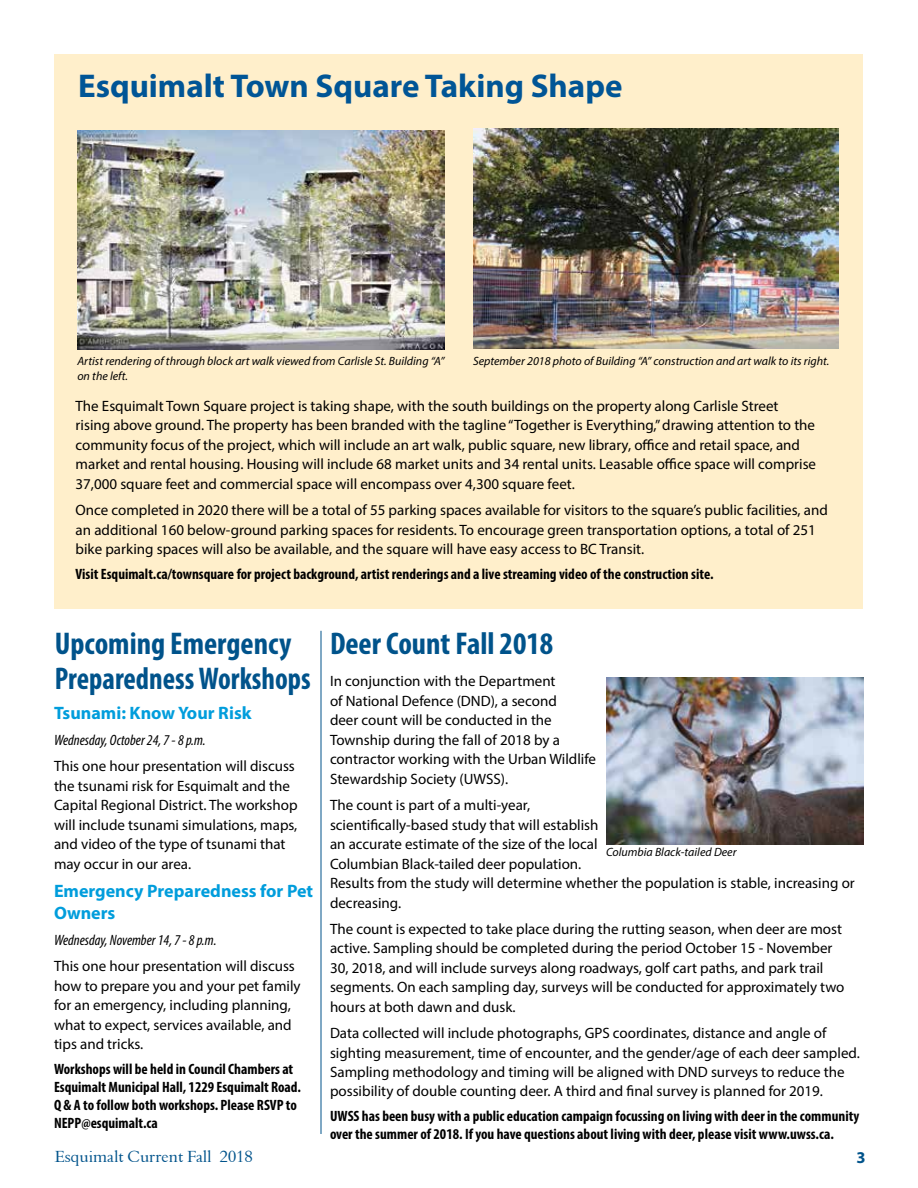
<style>
.page{position:relative;width:918px;height:1188px;background:#fff}
.page>*{position:absolute;margin:0;border:0;box-sizing:border-box;transform-origin:0 0}
.t1{font:700 33px "Myriad Pro";color:#005596}
.t2{font:700 condensed 31.5px/34.5px "Myriad Pro";color:#00538b}
.t3{font:700 18px/21.6px "Myriad Pro";color:#009ddc}
.t4{font:16.5px "Aldine 401 BT Roman A";color:#00538b}
.t5{font:700 16.5px "Myriad Pro";color:#00538b}
.t6{font:15px/19.5px "Myriad Pro";color:#000}
.t7{font:700 condensed 15px/18px "Myriad Pro";color:#000}
.t8{font:italic condensed 15px "Myriad Pro";color:#000}
.t9{font:italic 12px/15px "Myriad Pro";color:#000}
</style>
<div class="page">
<div style="left:55px;top:55px;width:808px;height:554px;background:#ffefcb"></div>
<img style="left:77px;top:130px;width:368px;height:220px">
<img style="left:473px;top:129px;width:366px;height:220px">
<hr style="left:321px;top:631px;width:1px;height:503px;background:#00538b">
<img style="left:606px;top:678px;width:257px;height:167px">
<h1 class="t1" style="left:78px;top:64px;width:546px">Esquimalt Town Square Taking Shape</h1>
<p class="t9" style="left:77px;top:354px;width:369px">Artist rendering of through block art walk viewed from Carlisle St. Building “A” on the left.</p>
<p class="t9" style="left:473px;top:354px;width:358px">September 2018 photo of Building “A” construction and art walk to its right.</p>
<p class="t6" style="left:76px;top:396px;width:742px">The Esquimalt Town Square project is taking shape, with the south buildings on the property along Carlisle Street rising above ground. The property has been branded with the tagline “Together is Everything,” drawing attention to the community focus of the project, which will include an art walk, public square, new library, office and retail space, and market and rental housing. Housing will include 68 market units and 34 rental units. Leasable office space will comprise 37,000 square feet and commercial space will encompass over 4,300 square feet.</p>
<p class="t6" style="left:76px;top:500px;width:754px">Once completed in 2020 there will be a total of 55 parking spaces available for visitors to the square’s public facilities, and an additional 160 below-ground parking spaces for residents. To encourage green transportation options, a total of 251 bike parking spaces will also be available, and the square will have easy access to BC Transit.</p>
<p class="t7" style="left:76px;top:565px;width:640px">Visit Esquimalt.ca/townsquare for project background, artist renderings and a live streaming video of the construction site.</p>
<h2 class="t2" style="left:55px;top:626px;width:257px">Upcoming Emergency<br>Preparedness Workshops</h2>
<p class="t3" style="left:54px;top:701px;width:199px">Tsunami: Know Your Risk</p>
<p class="t8" style="left:54px;top:731px;width:153px">Wednesday, October 24, 7 - 8 p.m.</p>
<p class="t6" style="left:54px;top:756px;width:245px">This one hour presentation will discuss the tsunami risk for Esquimalt and the Capital Regional District. The workshop will include tsunami simulations, maps, and video of the type of tsunami that may occur in our area.</p>
<p class="t3" style="left:54px;top:879px;width:261px">Emergency Preparedness for Pet<br>Owners</p>
<p class="t8" style="left:54px;top:931px;width:164px">Wednesday, November 14, 7 - 8 p.m.</p>
<p class="t6" style="left:54px;top:956px;width:248px">This one hour presentation will discuss how to prepare you and your pet family for an emergency, including planning, what to expect, services available, and tips and tricks.</p>
<p class="t7" style="left:54px;top:1059px;width:248px">Workshops will be held in Council Chambers at Esquimalt Municipal Hall, 1229 Esquimalt Road.<br>Q &amp; A to follow both workshops. Please RSVP to NEPP@esquimalt.ca</p>
<h2 class="t2" style="left:330px;top:626px;width:225px">Deer Count Fall 2018</h2>
<p class="t6" style="left:330px;top:671px;width:268px">In conjunction with the Department<br>of National Defence (DND), a second<br>deer count will be conducted in the Township during the fall of 2018 by a contractor working with the Urban Wildlife Stewardship Society (UWSS).</p>
<p class="t6" style="left:330px;top:795px;width:526px">The count is part of a multi-year,<br>scientifically-based study that will establish<br>an accurate estimate of the size of the local<br>Columbian Black-tailed deer population.<br>Results from the study will determine whether the population is stable, increasing or decreasing.</p>
<p class="t6" style="left:330px;top:919px;width:516px">The count is expected to take place during the rutting season, when deer are most active. Sampling should be completed during the period October 15 - November 30, 2018, and will include surveys along roadways, golf cart paths, and park trail segments. On each sampling day, surveys will be conducted for approximately two hours at both dawn and dusk.</p>
<p class="t6" style="left:330px;top:1023px;width:531px">Data collected will include photographs, GPS coordinates, distance and angle of sighting measurement, time of encounter, and the gender/age of each deer sampled.<br>Sampling methodology and timing will be aligned with DND surveys to reduce the possibility of double counting deer. A third and final survey is planned for 2019.</p>
<p class="t7" style="left:330px;top:1107px;width:531px">UWSS has been busy with a public education campaign focussing on living with deer in the community over the summer of 2018. If you have questions about living with deer, please visit www.uwss.ca.</p>
<p class="t9" style="left:606px;top:844px;width:132px">Columbia Black-tailed Deer</p>
<p class="t4" style="left:55px;top:1146px;width:199px">Esquimalt Current Fall 2018</p>
<p class="t5" style="left:856px;top:1147px;width:11px">3</p>
</div>
